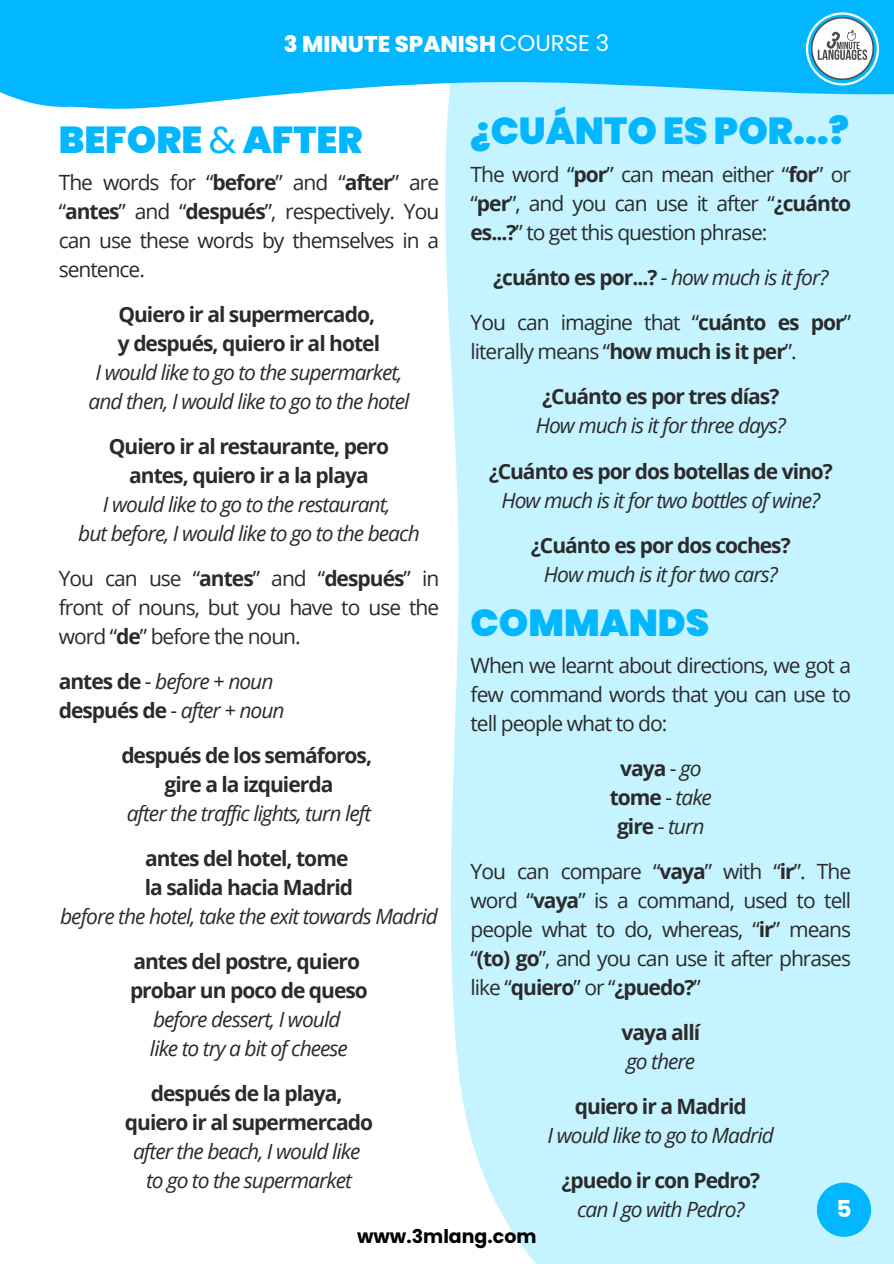
<style>
.page{position:relative;width:894px;height:1264px;background:#fff}
.page>*{position:absolute;margin:0;border:0;box-sizing:border-box;transform-origin:0 0}
.t1{font:900 37.5px "Poppins";color:#02b7ff}
.t2{font:700 23.25px "Poppins";color:#fff}
.t3{font:800 22.8px "Poppins";color:#fff}
.t4{font:italic 21px/29px "Open Sans";letter-spacing:-.045em;color:#2b2b2b;text-align:center}
.t5{font:21px/29px "Open Sans";letter-spacing:-.045em;color:#2b2b2b;text-align:justify}
.t6{font:700 21px/29px "Open Sans";letter-spacing:-.045em;color:#2b2b2b;text-align:center}
.t7{font:700 18.9px "Poppins";color:#000}
.s1{font-weight:400}
.s2{font-weight:700}
.s3{font-weight:700;font-style:normal}
.s4{font-style:normal}
.s5{font-weight:400;font-style:italic}
</style>
<div class="page">
<div style="left:445px;top:141px;width:448px;height:1122px;background:#c5f3ff"></div>
<svg style="left:0;top:0;width:893px;height:141px;fill:#02b7ff"></svg>
<svg style="left:805px;top:12px;width:73px;height:73px"></svg>
<div style="left:816px;top:1182px;width:54px;height:54px;background:#02b7ff;border-radius:50%"></div>
<p class="t3" style="left:284px;top:28px;width:327px">3 MINUTE SPANISH <span class="s1">COURSE 3</span></p>
<h5 class="t1" style="left:59px;top:113px;width:305px">BEFORE <span class="s1">&amp;</span> AFTER</h5>
<h3 class="t5" style="left:59px;top:167px;width:382px">The words for “<span class="s2">before</span>” and “<span class="s2">after</span>” are “<span class="s2">antes</span>” and “<span class="s2">después</span>”, respectively. You can use these words by themselves in a sentence.</h3>
<h4 class="t4" style="left:88px;top:299px;width:322px"><span class="s3">Quiero ir al supermercado,<br>y después, quiero ir al hotel<br></span>I would like to go to the supermarket, and then, I would like to go to the hotel</h4>
<p class="t4" style="left:78px;top:431px;width:343px"><span class="s3">Quiero ir al restaurante, pero antes, quiero ir a la playa<br></span>I would like to go to the restaurant,<br>but before, I would like to go to the beach</p>
<p class="t5" style="left:59px;top:563px;width:382px">You can use “<span class="s2">antes</span>” and “<span class="s2">después</span>” in front of nouns, but you have to use the word “<span class="s2">de</span>” before the noun.</p>
<p class="t4" style="left:59px;top:666px;width:227px;text-align:left"><span class="s3">antes de</span> <span class="s4">-</span> before + noun <span class="s3">después de</span> <span class="s4">-</span> after + noun</p>
<h1 class="t6" style="left:121px;top:740px;width:252px">después de los semáforos, gire a la izquierda<br><span class="s5">after the traf ic lights, turn left</span></h1>
<h5 class="t4" style="left:60px;top:843px;width:379px"><span class="s3">antes del hotel, tome<br>la salida hacia Madrid<br></span>before the hotel, take the exit towards Madrid</h5>
<h5 class="t4" style="left:130px;top:946px;width:239px"><span class="s3">antes del postre, quiero probar un poco de queso </span>before dessert, I would<br>like to try a bit of cheese</h5>
<h5 class="t4" style="left:125px;top:1078px;width:249px"><span class="s3">después de la playa, quiero ir al supermercado </span>after the beach, I would like to go to the supermarket</h5>
<h5 class="t1" style="left:470px;top:105px;width:380px">¿CUÁNTO ES POR...?</h5>
<h1 class="t5" style="left:470px;top:160px;width:382px">The word “<span class="s2">por</span>” can mean either “<span class="s2">for</span>” or “<span class="s2">per</span>”, and you can use it after “<span class="s2">¿cuánto es...?</span>” to get this question phrase:</h1>
<h5 class="t6" style="left:493px;top:263px;width:336px">¿cuánto es por...? <span class="s1">-</span> <span class="s5">how much is it for?</span></h5>
<h5 class="t5" style="left:470px;top:308px;width:382px">You can imagine that “<span class="s2">cuánto es por</span>” literally means “<span class="s2">how much is it per</span>”.</h5>
<h5 class="t4" style="left:535px;top:382px;width:251px"><span class="s3">¿Cuánto es por tres días?<br></span>How much is it for three days?</h5>
<h5 class="t4" style="left:488px;top:456px;width:346px"><span class="s3">¿Cuánto es por dos botellas de vino?<br></span>How much is it for two bottles of wine?</h5>
<h5 class="t6" style="left:530px;top:530px;width:261px">¿Cuánto es por dos coches?<br><span class="s5">How much is it for two cars?</span></h5>
<h5 class="t1" style="left:470px;top:596px;width:240px">COMMANDS</h5>
<h5 class="t5" style="left:470px;top:650px;width:382px">When we learnt about directions, we got a few command words that you can use to tell people what to do:</h5>
<h5 class="t6" style="left:609px;top:753px;width:104px">vaya <span class="s1">-</span> <span class="s5">go </span>tome <span class="s1">-</span> <span class="s5">take </span>gire <span class="s1">-</span> <span class="s5">turn</span></h5>
<h5 class="t5" style="left:470px;top:856px;width:382px">You can compare “<span class="s2">vaya</span>” with “<span class="s2">ir</span>”. The word “<span class="s2">vaya</span>” is a command, used to tell people what to do, whereas, “<span class="s2">ir</span>” means “<span class="s2">(to) go</span>”, and you can use it after phrases like “<span class="s2">quiero</span>” or “<span class="s2">¿puedo?</span>”</h5>
<h5 class="t6" style="left:621px;top:1017px;width:80px;text-align:left">vaya allí <span class="s5">go there</span></h5>
<h5 class="t4" style="left:547px;top:1091px;width:228px"><span class="s3">quiero ir a Madrid<br></span>I would like to go to Madrid</h5>
<h5 class="t6" style="left:561px;top:1165px;width:200px">¿puedo ir con Pedro? <span class="s5">can I go with Pedro?</span></h5>
<h5 class="t2" style="left:836px;top:1192px;width:17px">5</h5>
<h5 class="t7" style="left:357px;top:1223px;width:181px">www.3mlang.com</h5>
</div>
